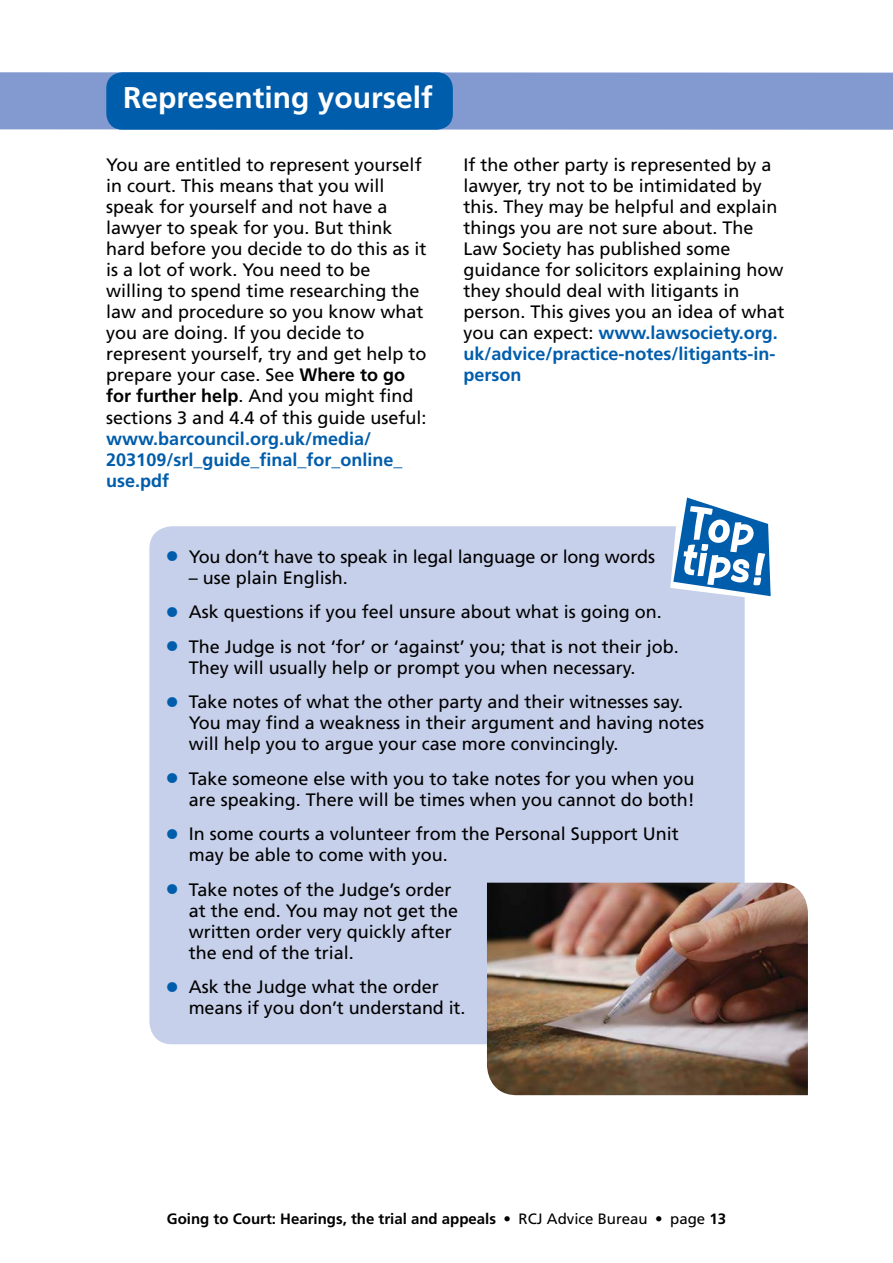
<style>
.page{position:relative;width:893px;height:1263px;background:#fff}
.page>*{position:absolute;margin:0;border:0;box-sizing:border-box;transform-origin:0 0}
.t1{font:50.25px "Contemporary Brush Bold";color:#fff}
.t2{font:700 30px "Frutiger LT Std";color:#fff}
.t3{font:700 28.5px "Frutiger LT Std";color:#005dac}
.t4{font:18px/21px "Frutiger";color:#000}
.t5{font:700 18px/21px "Frutiger LT Std";color:#005dac}
.t6{font:700 15px "Frutiger LT Std";color:#000}
.s1{font-family:"Frutiger LT Std";font-weight:700}
.s2{font-family:"Frutiger";font-weight:400;color:#000}
.s3{font-family:"Frutiger LT Std";font-weight:700;font-size:28.5px;color:#005dac}
.s4{font-family:"Frutiger";font-weight:400}
</style>
<div class="page">
<div style="left:149px;top:526px;width:596px;height:518px;background:#c7d0ea;border-radius:23px"></div>
<div style="left:0;top:72px;width:893px;height:58px;background:#829acf"></div>
<div style="left:106px;top:72px;width:347px;height:58px;background:#005dac;border-radius:16px"></div>
<img style="left:487px;top:883px;width:321px;height:212px">
<svg style="left:670px;top:497px;width:101px;height:103px"></svg>
<h2 class="t2" style="left:123px;top:80px;width:311px">Representing yourself</h2>
<p class="t4" style="left:106px;top:154px;width:322px">You are entitled to represent yourself in court. This means that you will speak for yourself and not have a lawyer to speak for you. But think hard before you decide to do this as it is a lot of work. You need to be willing to spend time researching the law and procedure so you know what you are doing. If you decide to represent yourself, try and get help to prepare your case. See <span class="s1">Where to go for further help</span>. And you might find sections 3 and 4.4 of this guide useful:</p>
<p class="t5" style="left:106px;top:428px;width:298px">www.barcouncil.org.uk/media/<br>203109/srl_guide_final_for_online_ use.pdf</p>
<p class="t4" style="left:463px;top:154px;width:323px">If the other party is represented by a lawyer, try not to be intimidated by this. They may be helpful and explain things you are not sure about. The Law Society has published some guidance for solicitors explaining how they should deal with litigants in person. This gives you an idea of what</p>
<p class="t5" style="left:463px;top:323px;width:316px"><span class="s2">you can expect:</span> www.lawsociety.org. uk/advice/practice-notes/litigants-in&shy;person</p>
<h3 class="t3" style="left:165px;top:540px;width:16px">•</h3>
<h1 class="t1" style="left:687px;top:527px;width:88px;rotate:9deg">tips!</h1>
<p class="t4" style="left:189px;top:546px;width:468px">You don’t have to speak in legal language or long words</p>
<p class="t4" style="left:189px;top:567px;width:161px">– use plain English.</p>
<p class="t4" style="left:165px;top:601px;width:498px"><span class="s3">•</span> Ask questions if you feel unsure about what is going on.</p>
<p class="t4" style="left:189px;top:636px;width:492px;text-indent:-23px"><span class="s3">•</span> The Judge is not ‘for’ or ‘against’ you; that is not their job.<br>They will usually help or prompt you when necessary.</p>
<p class="t4" style="left:189px;top:691px;width:517px;text-indent:-23px"><span class="s3">•</span> Take notes of what the other party and their witnesses say.<br>You may find a weakness in their argument and having notes will help you to argue your case more convincingly.</p>
<p class="t4" style="left:165px;top:768px;width:531px;text-align:right"><span class="s3">•</span> Take someone else with you to take notes for you when you are speaking. There will be times when you cannot do both!</p>
<p class="t4" style="left:189px;top:823px;width:492px;text-indent:-23px"><span class="s3">•</span> In some courts a volunteer from the Personal Support Unit may be able to come with you.</p>
<p class="t4" style="left:189px;top:879px;width:271px;text-indent:-23px"><span class="s3">•</span> Take notes of the Judge’s order at the end. You may not get the written order very quickly after the end of the trial.</p>
<p class="t4" style="left:189px;top:976px;width:278px;text-indent:-23px"><span class="s3">•</span> Ask the Judge what the order means if you don’t understand it.</p>
<p class="t6" style="left:167px;top:1209px;width:561px">Going to Court: Hearings, the trial and appeals <span class="s4">• RCJ Advice Bureau • page</span> 13</p>
</div>
